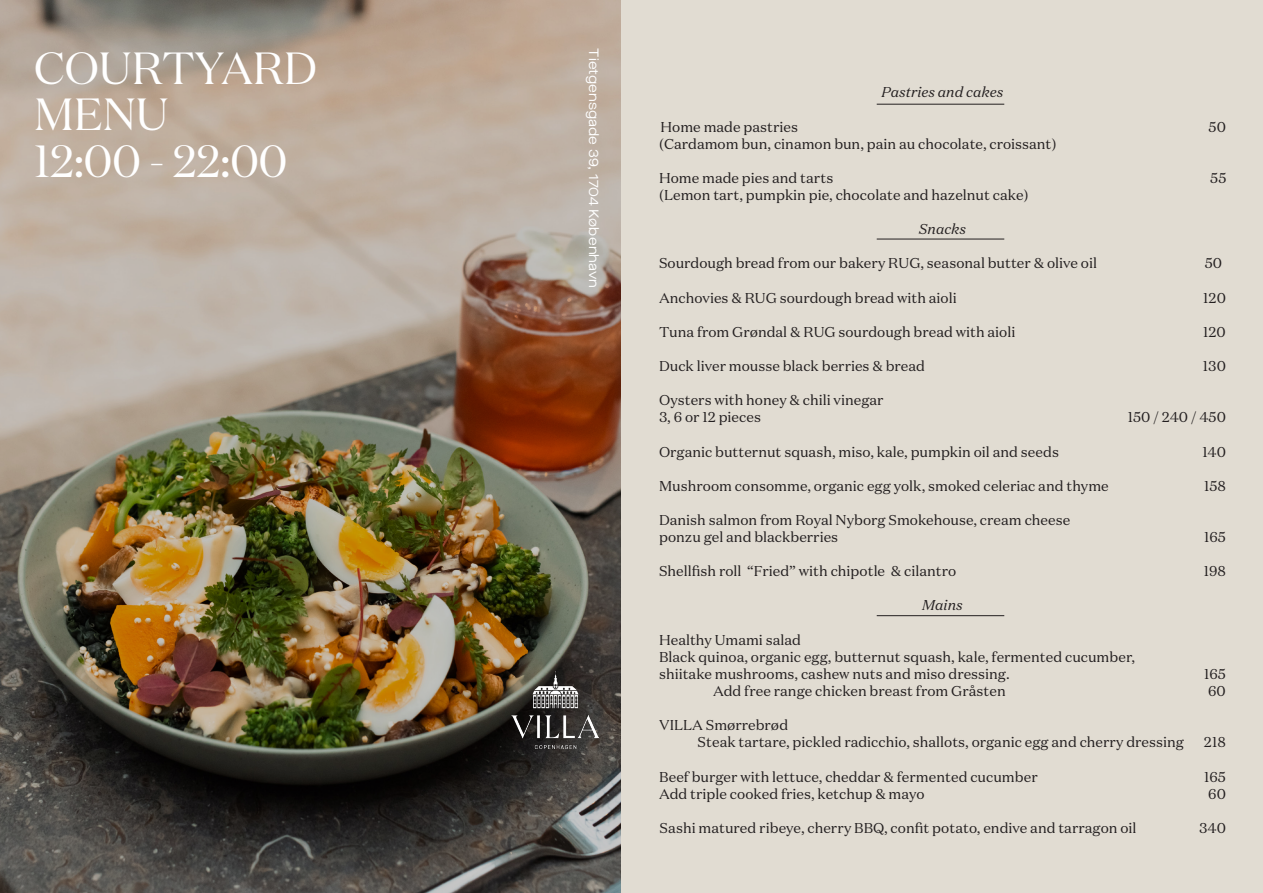
<style>
.page{position:relative;width:1263px;height:893px;background:#fff}
.page>*{position:absolute;margin:0;border:0;box-sizing:border-box;transform-origin:0 0}
.t1{font:45px "Domaine Display";color:#fff}
.t2{font:14.25px "Domaine Text";color:#231f20}
.t3{font:italic 14.25px "Domaine Text";color:#231f20}
.t4{font:13.5px "Maison Neue Extended";letter-spacing:.01em;color:#fff}
</style>
<div class="page">
<div style="left:621px;top:0;width:642px;height:893px;background:#e1dcd2"></div>
<img style="left:0;top:0;width:621px;height:893px">
<img style="left:511px;top:671px;width:88px;height:77px">
<hr style="left:877px;top:104px;width:127px;height:1px;background:#231f20">
<hr style="left:877px;top:239px;width:127px;height:1px;background:#231f20">
<hr style="left:877px;top:615px;width:127px;height:1px;background:#231f20">
<p class="t1" style="left:34px;top:40px;width:284px">COURTYARD</p>
<p class="t1" style="left:34px;top:86px;width:136px">MENU</p>
<p class="t1" style="left:34px;top:133px;width:255px">12:00 - 22:00</p>
<p class="t4" style="left:603px;top:48px;width:241px;rotate:90deg">Tietgensgade 39, 1704 København</p>
<p class="t3" style="left:881px;top:83px;width:123px">Pastries and cakes</p>
<p class="t2" style="left:661px;top:118px;width:139px">Home made pastries</p>
<p class="t2" style="left:1208px;top:118px;width:19px">50</p>
<p class="t2" style="left:659px;top:135px;width:399px">(Cardamom bun, cinamon bun, pain au chocolate, croissant)</p>
<p class="t2" style="left:659px;top:169px;width:176px">Home made pies and tarts</p>
<p class="t2" style="left:1210px;top:169px;width:18px">55</p>
<p class="t2" style="left:659px;top:186px;width:371px">(Lemon tart, pumpkin pie, chocolate and hazelnut cake)</p>
<p class="t3" style="left:919px;top:220px;width:49px">Snacks</p>
<p class="t2" style="left:659px;top:254px;width:439px">Sourdough bread from our bakery RUG, seasonal butter &amp; olive oil</p>
<p class="t2" style="left:1205px;top:254px;width:19px">50</p>
<p class="t2" style="left:659px;top:289px;width:299px">Anchovies &amp; RUG sourdough bread with aioli</p>
<p class="t2" style="left:1203px;top:289px;width:24px">120</p>
<p class="t2" style="left:659px;top:323px;width:358px">Tuna from Grøndal &amp; RUG sourdough bread with aioli</p>
<p class="t2" style="left:1203px;top:323px;width:24px">120</p>
<p class="t2" style="left:659px;top:357px;width:267px">Duck liver mousse black berries &amp; bread</p>
<p class="t2" style="left:1203px;top:357px;width:24px">130</p>
<p class="t2" style="left:659px;top:391px;width:226px">Oysters with honey &amp; chili vinegar</p>
<p class="t2" style="left:659px;top:408px;width:104px">3, 6 or 12 pieces</p>
<p class="t2" style="left:1128px;top:408px;width:100px">150 / 240 / 450</p>
<p class="t2" style="left:659px;top:443px;width:401px">Organic butternut squash, miso, kale, pumpkin oil and seeds</p>
<p class="t2" style="left:1202px;top:443px;width:25px">140</p>
<p class="t2" style="left:659px;top:477px;width:451px">Mushroom consomme, organic egg yolk, smoked celeriac and thyme</p>
<p class="t2" style="left:1204px;top:477px;width:23px">158</p>
<p class="t2" style="left:659px;top:511px;width:413px">Danish salmon from Royal Nyborg Smokehouse, cream cheese</p>
<p class="t2" style="left:659px;top:528px;width:181px">ponzu gel and blackberries</p>
<p class="t2" style="left:1204px;top:528px;width:23px">165</p>
<p class="t2" style="left:659px;top:562px;width:299px">Shellfish roll “Fried” with chipotle &amp; cilantro</p>
<p class="t2" style="left:1204px;top:562px;width:24px">198</p>
<p class="t3" style="left:922px;top:596px;width:42px">Mains</p>
<p class="t2" style="left:659px;top:631px;width:143px">Healthy Umami salad</p>
<p class="t2" style="left:659px;top:648px;width:478px">Black quinoa, organic egg, butternut squash, kale, fermented cucumber,</p>
<p class="t2" style="left:659px;top:665px;width:352px">shiitake mushrooms, cashew nuts and miso dressing.</p>
<p class="t2" style="left:1204px;top:665px;width:23px">165</p>
<p class="t2" style="left:713px;top:682px;width:294px">Add free range chicken breast from Gråsten</p>
<p class="t2" style="left:1208px;top:682px;width:19px">60</p>
<p class="t2" style="left:659px;top:716px;width:131px">VILLA Smørrebrød</p>
<p class="t2" style="left:697px;top:733px;width:488px">Steak tartare, pickled radicchio, shallots, organic egg and cherry dressing</p>
<p class="t2" style="left:1204px;top:733px;width:23px">218</p>
<p class="t2" style="left:659px;top:767px;width:380px">Beef burger with lettuce, cheddar &amp; fermented cucumber</p>
<p class="t2" style="left:1204px;top:767px;width:23px">165</p>
<p class="t2" style="left:659px;top:785px;width:267px">Add triple cooked fries, ketchup &amp; mayo</p>
<p class="t2" style="left:1208px;top:785px;width:19px">60</p>
<p class="t2" style="left:660px;top:819px;width:478px">Sashi matured ribeye, cherry BBQ, confit potato, endive and tarragon oil</p>
<p class="t2" style="left:1199px;top:819px;width:28px">340</p>
</div>
